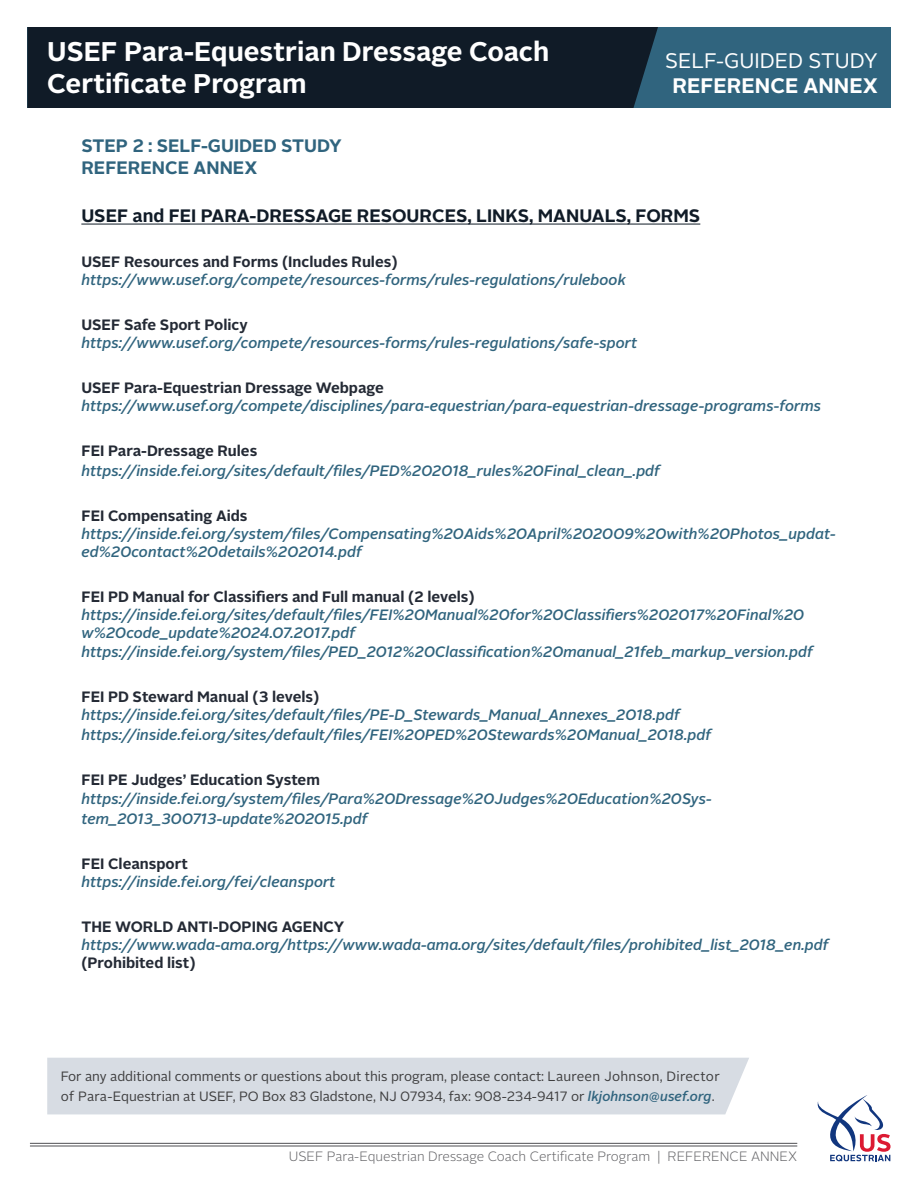
<style>
.page{position:relative;width:918px;height:1188px;background:#fff}
.page>*{position:absolute;margin:0;border:0;box-sizing:border-box;transform-origin:0 0}
.t1{font:700 27px/32.4px "Alright Sans";color:#fff}
.t2{font:21px "Alright Sans";color:#fff}
.t3{font:700 21px "Alright Sans";color:#fff}
.t4{font:700 18px "Alright Sans";color:#101b27}
.t5{font:700 18px/21.6px "Alright Sans";color:#30647e}
.t6{font:italic 500 15px/18px "Alright Sans";color:#30647e}
.t7{font:700 15px "Alright Sans";color:#242a35}
.t8{font:13.5px/19.5px "Alright Sans";color:#3e3e3f}
.t9{font:300 13.5px "Alright Sans";color:#636366}
.s1{font-weight:500;font-style:italic;color:#30647e}
</style>
<div class="page">
<div style="left:27px;top:27px;width:864px;height:81px;background:#30647e"></div>
<div style="left:27px;top:27px;width:631px;height:81px;background:#101b27"></div>
<hr style="left:81px;top:224px;width:619px;height:1px;background:#101b27">
<div style="left:47px;top:1058px;width:702px;height:56px;background:#d7dce3"></div>
<svg style="left:817px;top:1095px;width:74px;height:66px"></svg>
<hr style="left:30px;top:1145px;width:767px;height:2px;background:#636366">
<hr style="left:30px;top:1143px;width:767px;height:1px;background:#636366">
<h1 class="t1" style="left:47px;top:35px;width:504px">USEF Para-Equestrian Dressage Coach<br>Certificate Program</h1>
<h2 class="t2" style="left:665px;top:47px;width:214px">SELF-GUIDED STUDY</h2>
<h2 class="t3" style="left:673px;top:71px;width:207px">REFERENCE ANNEX</h2>
<p class="t5" style="left:81px;top:135px;width:262px">STEP 2 : SELF-GUIDED STUDY<br>REFERENCE ANNEX</p>
<p class="t4" style="left:81px;top:203px;width:620px">USEF and FEI PARA-DRESSAGE RESOURCES, LINKS, MANUALS, FORMS</p>
<p class="t7" style="left:81px;top:251px;width:318px">USEF Resources and Forms (Includes Rules)</p>
<p class="t6" style="left:81px;top:271px;width:546px">https://www.usef.org/compete/resources-forms/rules-regulations/rulebook</p>
<p class="t7" style="left:81px;top:314px;width:168px">USEF Safe Sport Policy</p>
<p class="t6" style="left:81px;top:334px;width:557px">https://www.usef.org/compete/resources-forms/rules-regulations/safe-sport</p>
<p class="t7" style="left:81px;top:377px;width:304px">USEF Para-Equestrian Dressage Webpage</p>
<p class="t6" style="left:81px;top:397px;width:741px">https://www.usef.org/compete/disciplines/para-equestrian/para-equestrian-dressage-programs-forms</p>
<p class="t7" style="left:81px;top:440px;width:177px">FEI Para-Dressage Rules</p>
<p class="t6" style="left:81px;top:462px;width:580px">https://inside.fei.org/sites/default/files/PED%202018_rules%20Final_clean_.pdf</p>
<p class="t7" style="left:81px;top:505px;width:168px">FEI Compensating Aids</p>
<p class="t6" style="left:81px;top:525px;width:756px">https://inside.fei.org/system/files/Compensating%20Aids%20April%202009%20with%20Photos_updat&shy;ed%20contact%20details%202014.pdf</p>
<p class="t7" style="left:81px;top:586px;width:395px">FEI PD Manual for Classifiers and Full manual (2 levels)</p>
<p class="t6" style="left:81px;top:606px;width:725px">https://inside.fei.org/sites/default/files/FEI%20Manual%20for%20Classifiers%202017%20Final%20 w%20code_update%2024.07.2017.pdf</p>
<p class="t6" style="left:81px;top:643px;width:733px">https://inside.fei.org/system/files/PED_2012%20Classification%20manual_21feb_markup_version.pdf</p>
<p class="t7" style="left:81px;top:686px;width:240px">FEI PD Steward Manual (3 levels)</p>
<p class="t6" style="left:81px;top:705px;width:632px;line-height:19.5px">https://inside.fei.org/sites/default/files/PE-D_Stewards_Manual_Annexes_2018.pdf https://inside.fei.org/sites/default/files/FEI%20PED%20Stewards%20Manual_2018.pdf</p>
<p class="t7" style="left:81px;top:769px;width:240px">FEI PE Judges’ Education System</p>
<p class="t6" style="left:81px;top:789px;width:632px;line-height:19.5px">https://inside.fei.org/system/files/Para%20Dressage%20Judges%20Education%20Sys&shy;tem_2013_300713-update%202015.pdf</p>
<p class="t7" style="left:81px;top:853px;width:108px">FEI Cleansport</p>
<p class="t6" style="left:81px;top:873px;width:256px">https://inside.fei.org/fei/cleansport</p>
<p class="t7" style="left:81px;top:916px;width:265px">THE WORLD ANTI-DOPING AGENCY</p>
<p class="t6" style="left:81px;top:936px;width:749px">https://www.wada-ama.org/https://www.wada-ama.org/sites/default/files/prohibited_list_2018_en.pdf</p>
<p class="t7" style="left:81px;top:952px;width:116px">(Prohibited list)</p>
<p class="t8" style="left:61px;top:1067px;width:661px">For any additional comments or questions about this program, please contact: Laureen Johnson, Director of Para-Equestrian at USEF, PO Box 83 Gladstone, NJ 07934, fax: 908-234-9417 or <span class="s1">lkjohnson@usef.org</span>.</p>
<p class="t9" style="left:289px;top:1147px;width:510px">USEF Para-Equestrian Dressage Coach Certificate Program | REFERENCE ANNEX</p>
</div>
